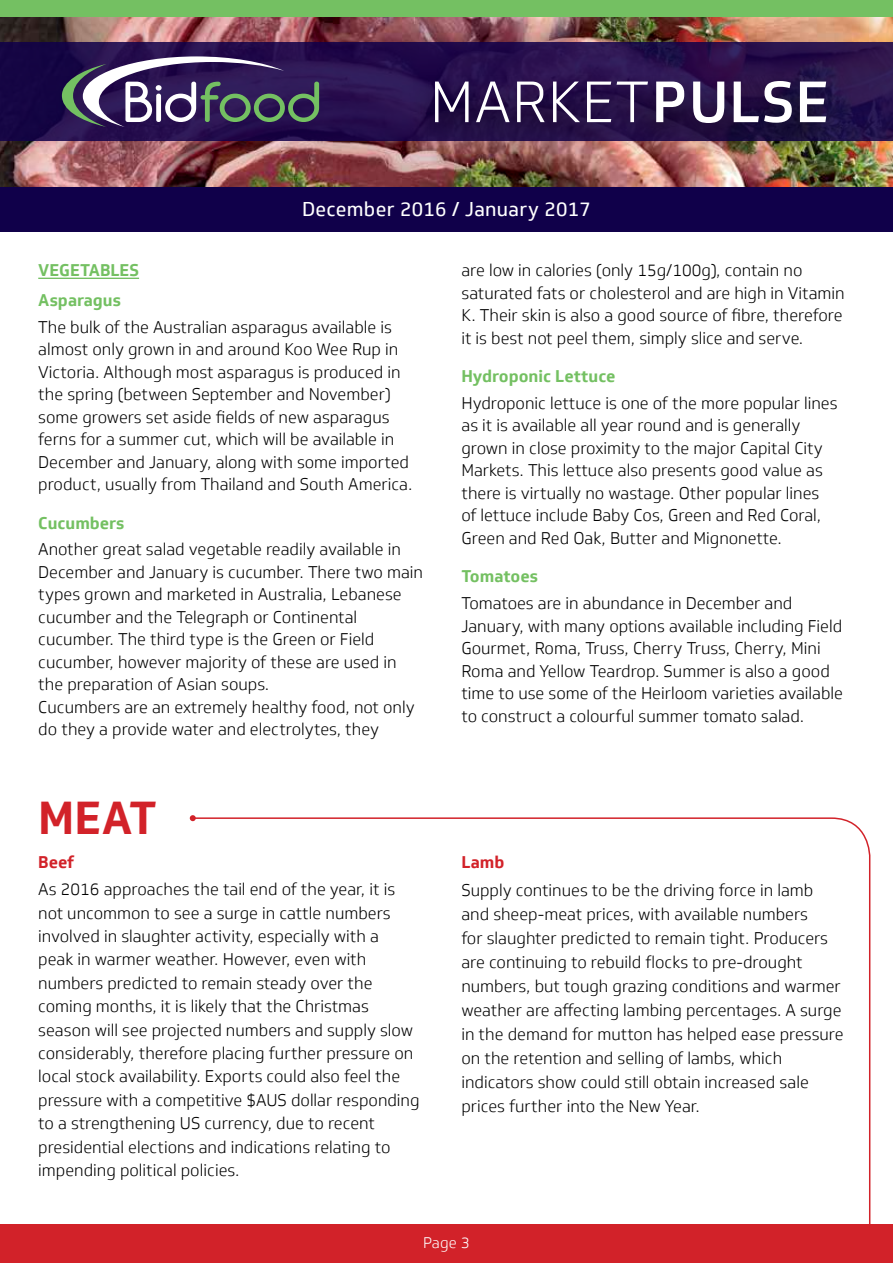
<style>
.page{position:relative;width:893px;height:1263px;background:#fff}
.page>*{position:absolute;margin:0;border:0;box-sizing:border-box;transform-origin:0 0}
.t1{font:300 57px "Soleto";letter-spacing:.015em;color:#fff}
.t2{font:700 45px "Soleto";color:#d22229}
.t3{font:19.5px "Soleto";letter-spacing:.015em;color:#fff}
.t4{font:300 16.5px/22.5px "Soleto";color:#000}
.t5{font:700 16.5px/29.7px "Soleto";color:#74c062}
.t6{font:700 16.5px "Soleto";color:#d22229}
.t7{font:300 15px "Soleto";color:#fff}
.s1{font-weight:500}
</style>
<div class="page">
<div style="left:0;top:1225px;width:893px;height:38px;background:#d22229"></div>
<img style="left:0;top:17px;width:893px;height:171px">
<svg style="left:0;top:43px;width:893px;height:98px;background:#240e4b"></svg>
<div style="left:409px;top:72px;width:437px;height:89px;background:#000;opacity:.75"></div>
<div style="left:0;top:188px;width:893px;height:44px;background:#10004a"></div>
<svg style="left:62px;top:56px;width:257px;height:71px;background:#544c6f"></svg>
<div style="left:0;top:0;width:893px;height:17px;background:#74c062"></div>
<hr style="left:38px;top:278px;width:101px;height:1px;background:#74c062">
<svg style="left:191px;top:817px;width:680px;height:408px"></svg>
<svg style="left:190px;top:815px;width:6px;height:6px"></svg>
<h1 class="t1" style="left:430px;top:69px;width:400px">MARKET<span class="s1">PULSE</span></h1>
<p class="t3" style="left:302px;top:198px;width:290px">December 2016 / January 2017</p>
<p class="t5" style="left:38px;top:256px;width:102px">VEGETABLES<br>Asparagus</p>
<p class="t4" style="left:38px;top:316px;width:376px">The bulk of the Australian asparagus available is almost only grown in and around Koo Wee Rup in Victoria. Although most asparagus is produced in the spring (between September and November) some growers set aside fields of new asparagus ferns for a summer cut, which will be available in December and January, along with some imported product, usually from Thailand and South America.</p>
<p class="t5" style="left:38px;top:508px;width:88px">Cucumbers</p>
<p class="t4" style="left:38px;top:538px;width:386px">Another great salad vegetable readily available in December and January is cucumber. There two main types grown and marketed in Australia, Lebanese cucumber and the Telegraph or Continental cucumber. The third type is the Green or Field cucumber, however majority of these are used in the preparation of Asian soups.<br>Cucumbers are an extremely healthy food, not only do they a provide water and electrolytes, they</p>
<h2 class="t2" style="left:38px;top:789px;width:120px">MEAT</h2>
<p class="t6" style="left:38px;top:851px;width:37px">Beef</p>
<p class="t4" style="left:38px;top:878px;width:383px;line-height:23.4px">As 2016 approaches the tail end of the year, it is not uncommon to see a surge in cattle numbers involved in slaughter activity, especially with a<br>peak in warmer weather. However, even with numbers predicted to remain steady over the coming months, it is likely that the Christmas season will see projected numbers and supply slow considerably, therefore placing further pressure on local stock availability. Exports could also feel the pressure with a competitive $AUS dollar responding to a strengthening US currency, due to recent presidential elections and indications relating to impending political policies.</p>
<p class="t4" style="left:461px;top:259px;width:385px">are low in calories (only 15g/100g), contain no saturated fats or cholesterol and are high in Vitamin K. Their skin is also a good source of fibre, therefore it is best not peel them, simply slice and serve.</p>
<p class="t5" style="left:461px;top:362px;width:156px">Hydroponic Lettuce</p>
<p class="t4" style="left:461px;top:392px;width:378px">Hydroponic lettuce is one of the more popular lines as it is available all year round and is generally grown in close proximity to the major Capital City Markets. This lettuce also presents good value as there is virtually no wastage. Other popular lines of lettuce include Baby Cos, Green and Red Coral, Green and Red Oak, Butter and Mignonette.</p>
<p class="t5" style="left:461px;top:562px;width:78px">Tomatoes</p>
<p class="t4" style="left:461px;top:592px;width:383px">Tomatoes are in abundance in December and January, with many options available including Field Gourmet, Roma, Truss, Cherry Truss, Cherry, Mini Roma and Yellow Teardrop. Summer is also a good time to use some of the Heirloom varieties available to construct a colourful summer tomato salad.</p>
<p class="t6" style="left:461px;top:851px;width:45px">Lamb</p>
<p class="t4" style="left:461px;top:878px;width:384px;line-height:24px">Supply continues to be the driving force in lamb and sheep-meat prices, with available numbers<br>for slaughter predicted to remain tight. Producers are continuing to rebuild flocks to pre-drought numbers, but tough grazing conditions and warmer weather are affecting lambing percentages. A surge in the demand for mutton has helped ease pressure on the retention and selling of lambs, which indicators show could still obtain increased sale prices further into the New Year.</p>
<p class="t7" style="left:423px;top:1234px;width:48px">Page 3</p>
</div>
